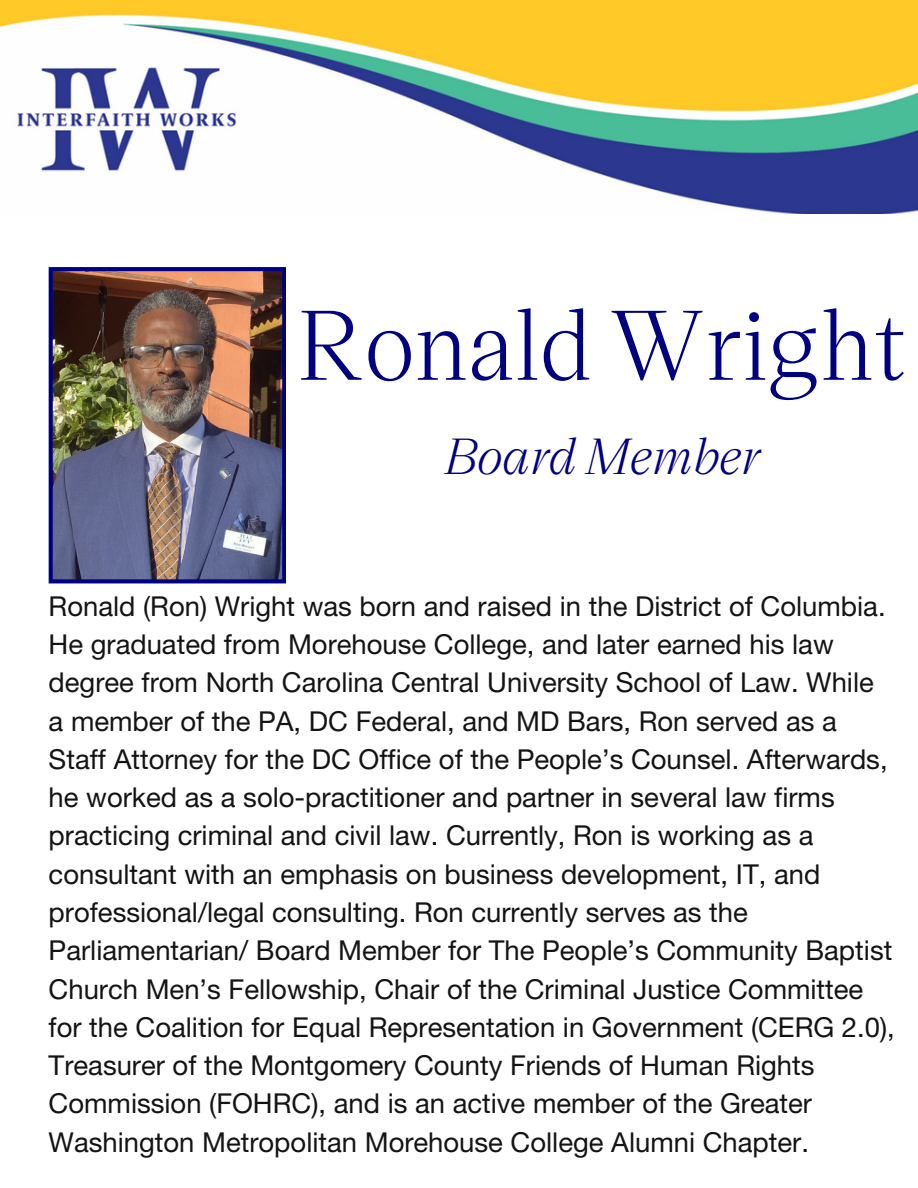
<style>
.page{position:relative;width:918px;height:1188px;background:#fff}
.page>*{position:absolute;margin:0;border:0;box-sizing:border-box;transform-origin:0 0}
.t1{font:95.7px "Victor Serif";color:#000080}
.t2{font:italic 49.2px "Victor Serif";color:#000080}
.t3{font:27.45px/38.2px "Helvetica Neue LT Std";color:#141414}
</style>
<div class="page">
<img style="left:0;top:0;width:918px;height:214px">
<img style="left:49px;top:267px;width:237px;height:316px">
<p class="t1" style="left:297px;top:278px;width:612px">Ronald Wright</p>
<h1 class="t2" style="left:444px;top:422px;width:317px">Board Member</h1>
<h2 class="t3" style="left:49px;top:591px;width:848px">Ronald (Ron) Wright was born and raised in the District of Columbia.<br>He graduated from Morehouse College, and later earned his law degree from North Carolina Central University School of Law. While a member of the PA, DC Federal, and MD Bars, Ron served as a Staff Attorney for the DC Office of the People’s Counsel. Afterwards, he worked as a solo-practitioner and partner in several law firms practicing criminal and civil law. Currently, Ron is working as a consultant with an emphasis on business development, IT, and professional/legal consulting. Ron currently serves as the Parliamentarian/ Board Member for The People’s Community Baptist Church Men’s Fellowship, Chair of the Criminal Justice Committee for the Coalition for Equal Representation in Government (CERG 2.0), Treasurer of the Montgomery County Friends of Human Rights Commission (FOHRC), and is an active member of the Greater Washington Metropolitan Morehouse College Alumni Chapter.</h2>
</div>
